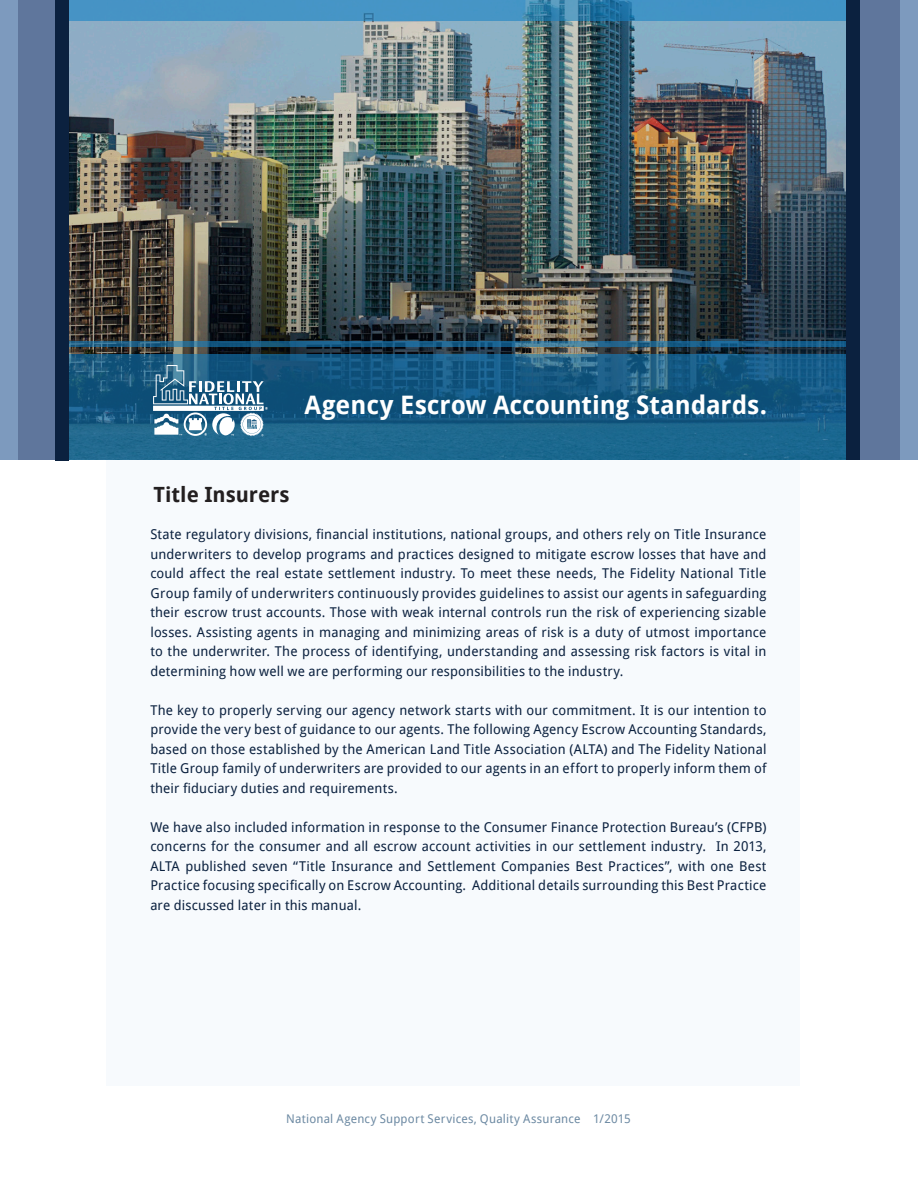
<style>
.page{position:relative;width:918px;height:1188px;background:#fff}
.page>*{position:absolute;margin:0;border:0;box-sizing:border-box;transform-origin:0 0}
.t1{font:700 25.5px "Droid Sans";letter-spacing:-.005em;color:#fff}
.t2{font:700 21px "Droid Sans";color:#231f20}
.t3{font:13.5px/19.5px "Droid Sans";letter-spacing:.01em;color:#0b213f;text-align:justify}
.t4{font:12px "Droid Sans";letter-spacing:.015em;color:#6d8aa3}
</style>
<div class="page">
<div style="left:106px;top:417px;width:693px;height:668px;background:#f7fafd"></div>
<img style="left:68px;top:21px;width:779px;height:333px">
<svg style="left:68px;top:354px;width:779px;height:106px;background:#175d85"></svg>
<svg style="left:68px;top:341px;width:779px;height:6px;background:#206289"></svg>
<svg style="left:68px;top:0;width:779px;height:21px;background:#4190c1"></svg>
<svg style="left:153px;top:365px;width:115px;height:71px"></svg>
<div style="left:858px;top:0;width:60px;height:460px;background:#5f769c"></div>
<div style="left:12px;top:0;width:49px;height:460px;background:#5f769c"></div>
<div style="left:0;top:0;width:18px;height:460px;background:#7d9abe"></div>
<div style="left:55px;top:0;width:13px;height:460px;background:#0b213f"></div>
<div style="left:847px;top:0;width:13px;height:460px;background:#0b213f"></div>
<div style="left:901px;top:0;width:17px;height:460px;background:#7d9abe"></div>
<p class="t1" style="left:304px;top:387px;width:464px">Agency Escrow Accounting Standards.</p>
<p class="t2" style="left:153px;top:479px;width:138px">Title Insurers</p>
<p class="t3" style="left:150px;top:524px;width:618px">State regulatory divisions, financial institutions, national groups, and others rely on Title Insurance underwriters to develop programs and practices designed to mitigate escrow losses that have and could affect the real estate settlement industry. To meet these needs, The Fidelity National Title Group family of underwriters continuously provides guidelines to assist our agents in safeguarding their escrow trust accounts. Those with weak internal controls run the risk of experiencing sizable losses. Assisting agents in managing and minimizing areas of risk is a duty of utmost importance to the underwriter. The process of identifying, understanding and assessing risk factors is vital in determining how well we are performing our responsibilities to the industry.</p>
<p class="t3" style="left:150px;top:700px;width:618px">The key to properly serving our agency network starts with our commitment. It is our intention to provide the very best of guidance to our agents. The following Agency Escrow Accounting Standards, based on those established by the American Land Title Association (ALTA) and The Fidelity National Title Group family of underwriters are provided to our agents in an effort to properly inform them of their fiduciary duties and requirements.</p>
<p class="t3" style="left:150px;top:817px;width:618px">We have also included information in response to the Consumer Finance Protection Bureau’s (CFPB) concerns for the consumer and all escrow account activities in our settlement industry. In 2013, ALTA published seven “Title Insurance and Settlement Companies Best Practices”, with one Best Practice focusing specifically on Escrow Accounting. Additional details surrounding this Best Practice are discussed later in this manual.</p>
<p class="t4" style="left:286px;top:1110px;width:346px">National Agency Support Services, Quality Assurance 1/2015</p>
</div>
